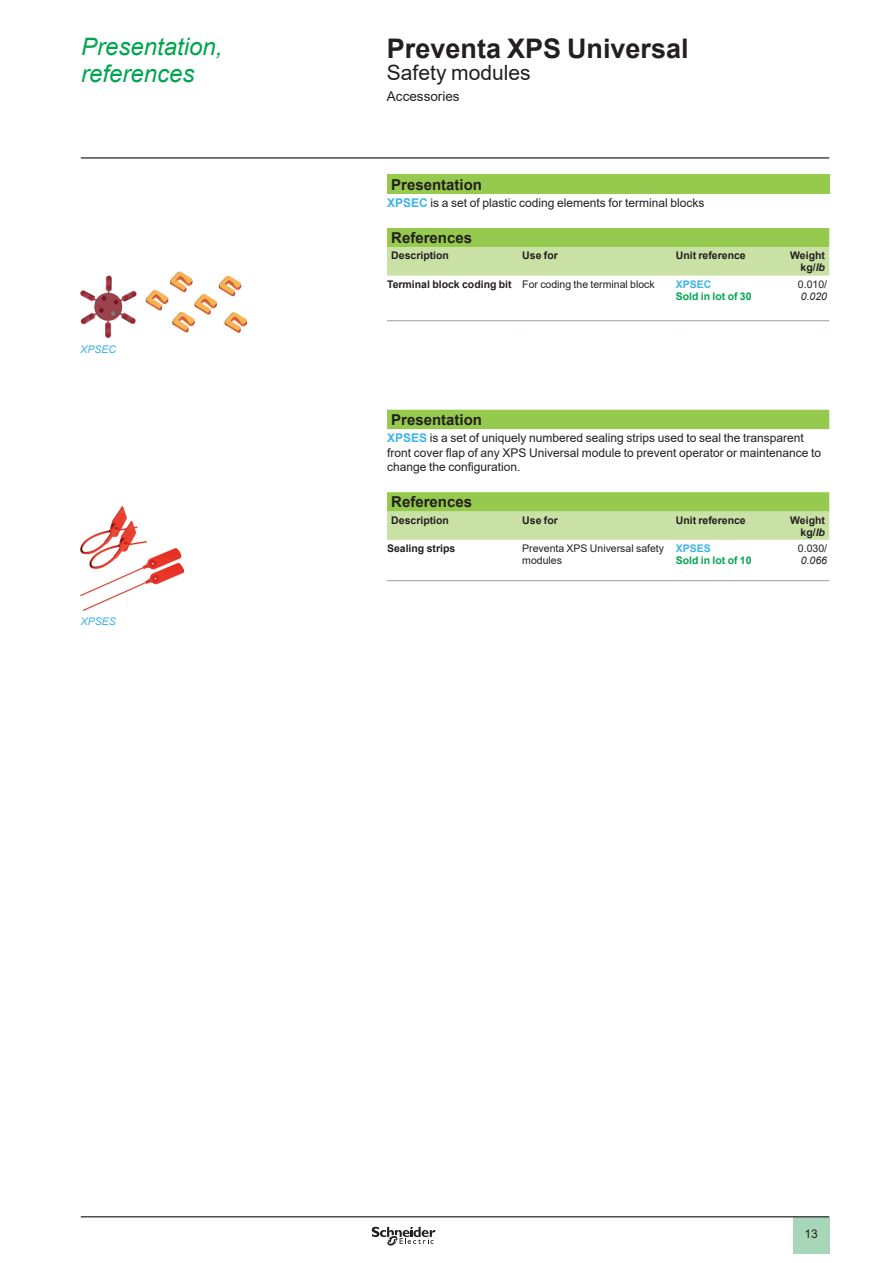
<style>
.page{position:relative;width:893px;height:1263px;background:#fff}
.page>*{position:absolute;margin:0;border:0;box-sizing:border-box;transform-origin:0 0}
._0_TitleLev1{font:700 27px "Arial";color:#231f20}
._0_Topic{font:italic 24px/27px "Arial";color:#00a54f}
._0_TitleLev2{font:21px "Arial";color:#231f20}
._1_Section_3__10{font:700 15px "Arial";color:#231f20}
._0_TitleLev3{font:13.5px "Arial";color:#231f20}
._1_Text__8{font:12px/14.4px "Arial";color:#231f20}
._1_Section_5__7{font:700 10.5px "Arial";color:#231f20}
._1_Text__7{font:10.5px/12px "Arial";color:#231f20}
._1_Section_5__7-2{font:700 10.5px "Arial";color:#00a54f}
._1_Section_5__7__Rig{font:700 10.5px "Arial";color:#231f20}
._1_Text__7__Right{font:10.5px/12px "Arial";color:#231f20}
.Cell_ReferenceProduc{font:700 10.5px "Arial";color:#3db4e6}
._1_Legend___Nota__7{font:italic 10.5px "Arial";color:#3db4e6}
.s1{font-weight:700;color:#3db4e6}
.s2{font-style:italic}
</style>
<div class="page">
<hr style="left:81px;top:157px;width:748px;height:2px;background:#231f20">
<div style="left:793px;top:1217px;width:36px;height:37px;background:#a7d7b8"></div>
<hr style="left:81px;top:1216px;width:748px;height:1px;background:#231f20">
<svg style="left:372px;top:1226px;width:63px;height:20px"></svg>
<div style="left:387px;top:174px;width:442px;height:20px;background:#96ca4e"></div>
<div style="left:387px;top:228px;width:442px;height:19px;background:#96ca4e"></div>
<svg style="left:387px;top:247px;width:442px;height:293px"></svg>
<hr style="left:387px;top:320px;width:135px;height:1px;background:#959ea4">
<hr style="left:522px;top:320px;width:154px;height:1px;background:#959ea4">
<hr style="left:676px;top:320px;width:76px;height:1px;background:#959ea4">
<hr style="left:752px;top:320px;width:77px;height:1px;background:#959ea4">
<hr style="left:387px;top:580px;width:135px;height:1px;background:#959ea4">
<hr style="left:522px;top:580px;width:154px;height:1px;background:#959ea4">
<hr style="left:676px;top:580px;width:76px;height:1px;background:#959ea4">
<hr style="left:752px;top:580px;width:77px;height:1px;background:#959ea4">
<img style="left:81px;top:271px;width:165px;height:66px">
<img style="left:81px;top:506px;width:103px;height:104px">
<p class="_0_Topic" style="left:81px;top:34px;width:143px">Presentation, references</p>
<p class="_0_TitleLev1" style="left:387px;top:29px;width:303px">Preventa XPS Universal</p>
<p class="_0_TitleLev2" style="left:387px;top:58px;width:145px">Safety modules</p>
<p class="_0_TitleLev3" style="left:387px;top:87px;width:74px">Accessories</p>
<p class="_1_Legend___Nota__7" style="left:81px;top:342px;width:37px">XPSEC</p>
<p class="_1_Legend___Nota__7" style="left:81px;top:615px;width:37px">XPSES</p>
<p class="_1_Section_3__10" style="left:391px;top:174px;width:92px">Presentation</p>
<p class="_1_Text__8" style="left:387px;top:195px;width:319px"><span class="s1">XPSEC</span> is a set of plastic coding elements for terminal blocks</p>
<p class="_1_Section_3__10" style="left:391px;top:227px;width:82px">References</p>
<p class="_1_Section_5__7" style="left:391px;top:248px;width:59px">Description</p>
<p class="_1_Section_5__7" style="left:522px;top:248px;width:37px">Use for</p>
<p class="_1_Section_5__7" style="left:676px;top:248px;width:72px">Unit reference</p>
<p class="_1_Section_5__7__Rig" style="left:790px;top:248px;width:36px">Weight</p>
<p class="_1_Section_5__7__Rig" style="left:800px;top:260px;width:26px">kg/<span class="s2">lb</span></p>
<p class="_1_Section_5__7" style="left:387px;top:276px;width:126px">Terminal block coding bit</p>
<p class="_1_Text__7" style="left:522px;top:278px;width:134px">For coding the terminal block</p>
<p class="Cell_ReferenceProduc" style="left:676px;top:276px;width:37px">XPSEC</p>
<p class="_1_Section_5__7-2" style="left:676px;top:288px;width:77px">Sold in lot of 30</p>
<p class="_1_Text__7__Right" style="left:798px;top:278px;width:31px">0.010/<br><span class="s2">0.020</span></p>
<p class="_1_Section_3__10" style="left:391px;top:409px;width:92px">Presentation</p>
<p class="_1_Text__8" style="left:387px;top:431px;width:436px"><span class="s1">XPSES</span> is a set of uniquely numbered sealing strips used to seal the transparent front cover flap of any XPS Universal module to prevent operator or maintenance to change the configuration.</p>
<p class="_1_Section_3__10" style="left:391px;top:491px;width:82px">References</p>
<p class="_1_Section_5__7" style="left:391px;top:512px;width:59px">Description</p>
<p class="_1_Section_5__7" style="left:522px;top:512px;width:37px">Use for</p>
<p class="_1_Section_5__7" style="left:676px;top:512px;width:72px">Unit reference</p>
<p class="_1_Section_5__7__Rig" style="left:790px;top:512px;width:36px">Weight</p>
<p class="_1_Section_5__7__Rig" style="left:800px;top:524px;width:26px">kg/<span class="s2">lb</span></p>
<p class="_1_Section_5__7" style="left:387px;top:541px;width:70px">Sealing strips</p>
<p class="_1_Text__7" style="left:522px;top:542px;width:143px">Preventa XPS Universal safety modules</p>
<p class="Cell_ReferenceProduc" style="left:676px;top:541px;width:37px">XPSES</p>
<p class="_1_Text__7__Right" style="left:798px;top:542px;width:31px">0.030/<br><span class="s2">0.066</span></p>
<p class="_1_Section_5__7-2" style="left:676px;top:553px;width:77px">Sold in lot of 10</p>
<p class="_1_Text__8" style="left:804px;top:1226px;width:15px">13</p>
</div>
